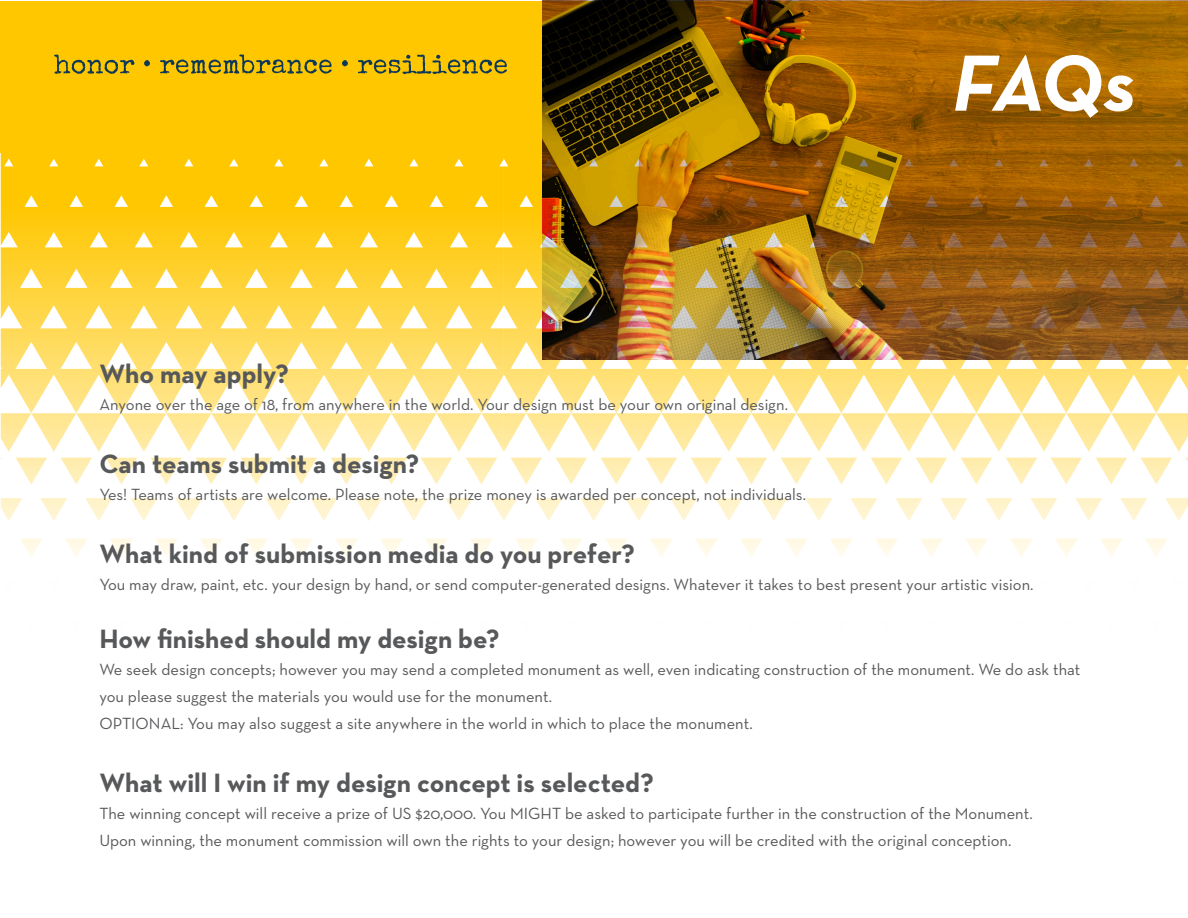
<style>
.page{position:relative;width:1188px;height:918px;background:#fff}
.page>*{position:absolute;margin:0;border:0;box-sizing:border-box;transform-origin:0 0}
.t1{font:italic 700 81px "Neutra Text";color:#fff}
.t2{font:700 27px "Neutra Text";color:#57585a}
.t3{font:16.5px/27px "Neutra Text";color:#57585a}
</style>
<div class="page">
<svg style="left:1px;top:152px;width:503px;height:405px"></svg>
<svg style="left:504px;top:152px;width:540px;height:405px"></svg>
<svg style="left:1044px;top:360px;width:144px;height:197px"></svg>
<div style="left:1px;top:1px;width:1187px;height:151px;background:#ffc700"></div>
<svg style="left:54px;top:54px;width:453px;height:20px"></svg>
<img style="left:542px;top:0;width:646px;height:360px">
<p class="t1" style="left:953px;top:33px;width:185px">FAQs</p>
<p class="t2" style="left:99px;top:357px;width:191px">Who may apply?</p>
<p class="t3" style="left:99px;top:391px;width:690px">Anyone over the age of 18, from anywhere in the world. Your design must be your own original design.</p>
<p class="t2" style="left:99px;top:447px;width:322px">Can teams submit a design?</p>
<p class="t3" style="left:99px;top:481px;width:708px">Yes! Teams of artists are welcome. Please note, the prize money is awarded per concept, not individuals.</p>
<p class="t2" style="left:99px;top:537px;width:537px">What kind of submission media do you prefer?</p>
<p class="t3" style="left:99px;top:571px;width:936px">You may draw, paint, etc. your design by hand, or send computer-generated designs. Whatever it takes to best present your artistic vision.</p>
<p class="t2" style="left:99px;top:622px;width:402px">How finished should my design be?</p>
<p class="t3" style="left:99px;top:656px;width:983px">We seek design concepts; however you may send a completed monument as well, even indicating construction of the monument. We do ask that you please suggest the materials you would use for the monument.</p>
<p class="t3" style="left:99px;top:710px;width:655px">OPTIONAL: You may also suggest a site anywhere in the world in which to place the monument.</p>
<p class="t2" style="left:99px;top:766px;width:556px">What will I win if my design concept is selected?</p>
<p class="t3" style="left:99px;top:800px;width:935px">The winning concept will receive a prize of US $20,000. You MIGHT be asked to participate further in the construction of the Monument.</p>
<p class="t3" style="left:99px;top:827px;width:914px">Upon winning, the monument commission will own the rights to your design; however you will be credited with the original conception.</p>
</div>
